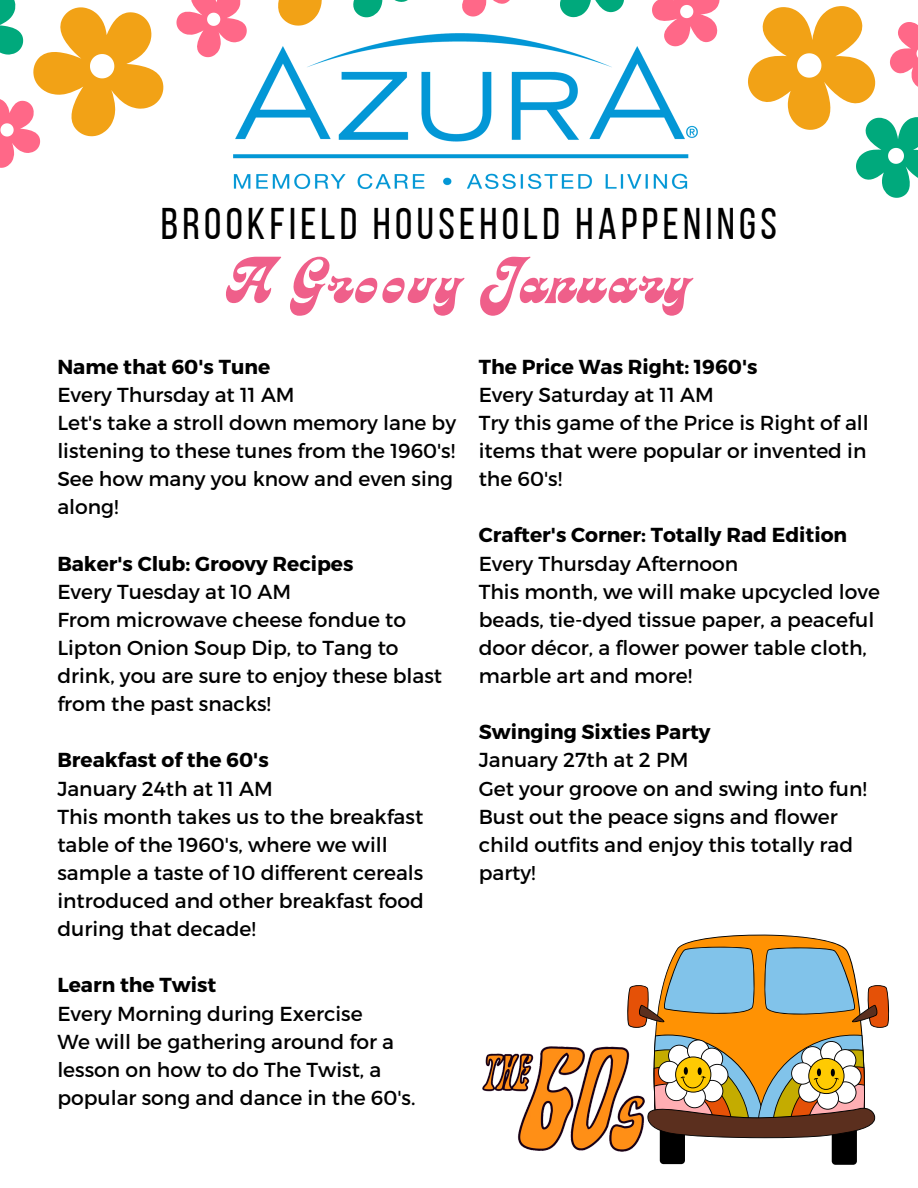
<style>
.page{position:relative;width:918px;height:1188px;background:#fff}
.page>*{position:absolute;margin:0;border:0;box-sizing:border-box;transform-origin:0 0}
.t1{font:50.55px "Laries";letter-spacing:.085em;color:#ef5f8a}
.t2{font:44.25px "Bebas Neue";letter-spacing:.1em;color:#000}
.t3{font:20.25px/28.2px "Montserrat";color:#000}
.t4{font:700 20.25px "Montserrat";color:#000}
</style>
<div class="page">
<img style="left:234px;top:33px;width:297px;height:155px">
<div style="left:660px;top:1119px;width:25px;height:45px;background:#000;border-radius:4px"></div>
<div style="left:832px;top:1120px;width:25px;height:45px;background:#000;border-radius:4px"></div>
<svg style="left:627px;top:934px;width:263px;height:205px"></svg>
<img style="left:482px;top:1039px;width:167px;height:113px">
<svg style="left:0;top:0;width:163px;height:168px"></svg>
<svg style="left:531px;top:0;width:387px;height:198px"></svg>
<svg style="left:176px;top:0;width:251px;height:57px"></svg>
<svg style="left:462px;top:0;width:48px;height:17px"></svg>
<h2 class="t2" style="left:161px;top:206px;width:618px">BROOKFIELD HOUSEHOLD HAPPENINGS</h2>
<h1 class="t1" style="left:227px;top:265px;width:465px">A Groovy January</h1>
<p class="t4" style="left:57px;top:353px;width:214px">Name that 60's Tune</p>
<p class="t3" style="left:57px;top:380px;width:400px">Every Thursday at 11 AM<br>Let's take a stroll down memory lane by listening to these tunes from the 1960's!<br>See how many you know and even sing along!</p>
<p class="t4" style="left:57px;top:550px;width:298px">Baker's Club: Groovy Recipes</p>
<p class="t3" style="left:57px;top:576px;width:386px">Every Tuesday at 10 AM<br>From microwave cheese fondue to<br>Lipton Onion Soup Dip, to Tang to drink, you are sure to enjoy these blast from the past snacks!</p>
<p class="t4" style="left:57px;top:747px;width:213px">Breakfast of the 60's</p>
<p class="t3" style="left:57px;top:773px;width:368px">January 24th at 11 AM<br>This month takes us to the breakfast table of the 1960's, where we will sample a taste of 10 different cereals introduced and other breakfast food during that decade!</p>
<p class="t4" style="left:57px;top:972px;width:160px">Learn the Twist</p>
<p class="t3" style="left:57px;top:998px;width:360px">Every Morning during Exercise<br>We will be gathering around for a lesson on how to do The Twist, a popular song and dance in the 60's.</p>
<p class="t4" style="left:479px;top:353px;width:280px">The Price Was Right: 1960's</p>
<p class="t3" style="left:479px;top:380px;width:392px">Every Saturday at 11 AM<br>Try this game of the Price is Right of all items that were popular or invented in the 60's!</p>
<p class="t4" style="left:479px;top:522px;width:370px">Crafter's Corner: Totally Rad Edition</p>
<p class="t3" style="left:479px;top:548px;width:403px">Every Thursday Afternoon<br>This month, we will make upcycled love beads, tie-dyed tissue paper, a peaceful door décor, a flower power table cloth, marble art and more!</p>
<p class="t4" style="left:479px;top:719px;width:233px">Swinging Sixties Party</p>
<p class="t3" style="left:479px;top:745px;width:390px">January 27th at 2 PM<br>Get your groove on and swing into fun!<br>Bust out the peace signs and flower child outfits and enjoy this totally rad party!</p>
</div>
